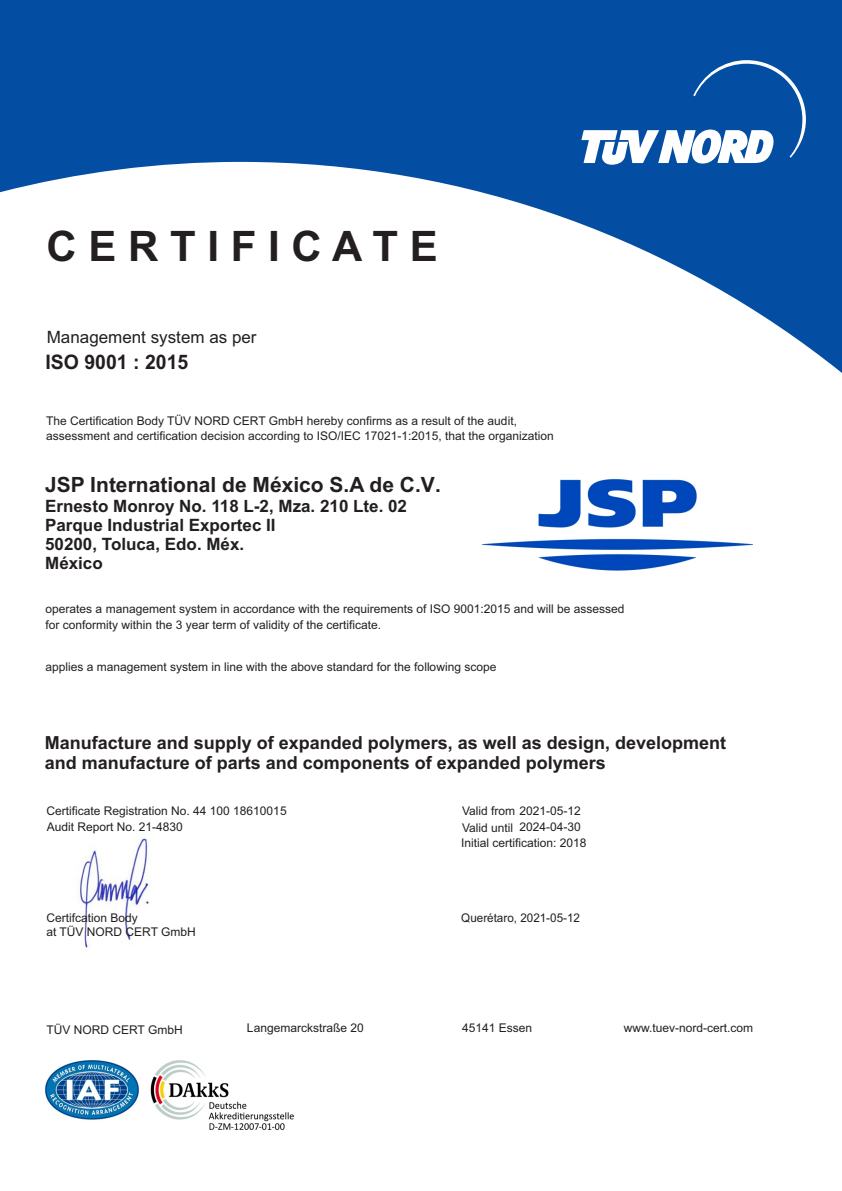
<style>
.page{position:relative;width:842px;height:1191px;background:#fff}
.page>*{position:absolute;margin:0;border:0;box-sizing:border-box;transform-origin:0 0}
.t1{font:700 42px "Arial";color:#231f20}
.t2{font:700 21px "Arial";color:#231f20}
.t3{font:700 20px "Arial";color:#231f20}
.t4{font:700 18px/20.1px "Arial";color:#231f20}
.t5{font:700 17px/19px "Arial";color:#231f20}
.t6{font:17px "Arial";color:#231f20}
.t7{font:12px/15.8px "Arial";color:#231f20}
</style>
<div class="page">
<img style="left:79px;top:837px;width:70px;height:111px">
<img style="left:44px;top:1060px;width:250px;height:70px">
<img style="left:483px;top:479px;width:269px;height:92px">
<svg style="left:0;top:0;width:842px;height:373px;fill:#034ea2"></svg>
<svg style="left:581px;top:60px;width:225px;height:105px"></svg>
<h1 class="t1" style="left:47px;top:230px;width:393px">C E R T I F I C A T E</h1>
<h3 class="t6" style="left:47px;top:331px;width:211px">Management system as per</h3>
<h3 class="t3" style="left:46px;top:354px;width:144px">ISO 9001 : 2015</h3>
<p class="t7" style="left:46px;top:413px;width:509px">The Certification Body TÜV NORD CERT GmbH hereby confirms as a result of the audit, assessment and certification decision according to ISO/IEC 17021-1:2015, that the organization</p>
<h2 class="t2" style="left:45px;top:477px;width:397px">JSP International de México S.A de C.V.</h2>
<h3 class="t5" style="left:45px;top:498px;width:363px">Ernesto Monroy No. 118 L-2, Mza. 210 Lte. 02<br>Parque Industrial Exportec II<br>50200, Toluca, Edo. Méx.<br>México</h3>
<p class="t7" style="left:46px;top:602px;width:580px">operates a management system in accordance with the requirements of ISO 9001:2015 and will be assessed for conformity within the 3 year term of validity of the certificate.</p>
<p class="t7" style="left:45px;top:660px;width:452px">applies a management system in line with the above standard for the following scope</p>
<h3 class="t4" style="left:45px;top:734px;width:683px">Manufacture and supply of expanded polymers, as well as design, development and manufacture of parts and components of expanded polymers</h3>
<p class="t7" style="left:47px;top:804px;width:242px;line-height:16.1px">Certificate Registration No. 44 100 18610015<br>Audit Report No. 21-4830</p>
<p class="t7" style="left:47px;top:912px;width:151px;line-height:13.4px">Certifcation Body<br>at TÜV NORD CERT GmbH</p>
<p class="t7" style="left:462px;top:804px;width:120px;line-height:16.3px">Valid from 2021-05-12<br>Valid until 2024-04-30</p>
<p class="t7" style="left:461px;top:836px;width:127px">Initial certification: 2018</p>
<p class="t7" style="left:461px;top:911px;width:120px">Querétaro, 2021-05-12</p>
<p class="t7" style="left:46px;top:1022px;width:138px">TÜV NORD CERT GmbH</p>
<p class="t7" style="left:247px;top:1021px;width:118px">Langemarckstraße 20</p>
<p class="t7" style="left:462px;top:1020px;width:72px">45141 Essen</p>
<p class="t7" style="left:624px;top:1020px;width:131px">www.tuev-nord-cert.com</p>
</div>
